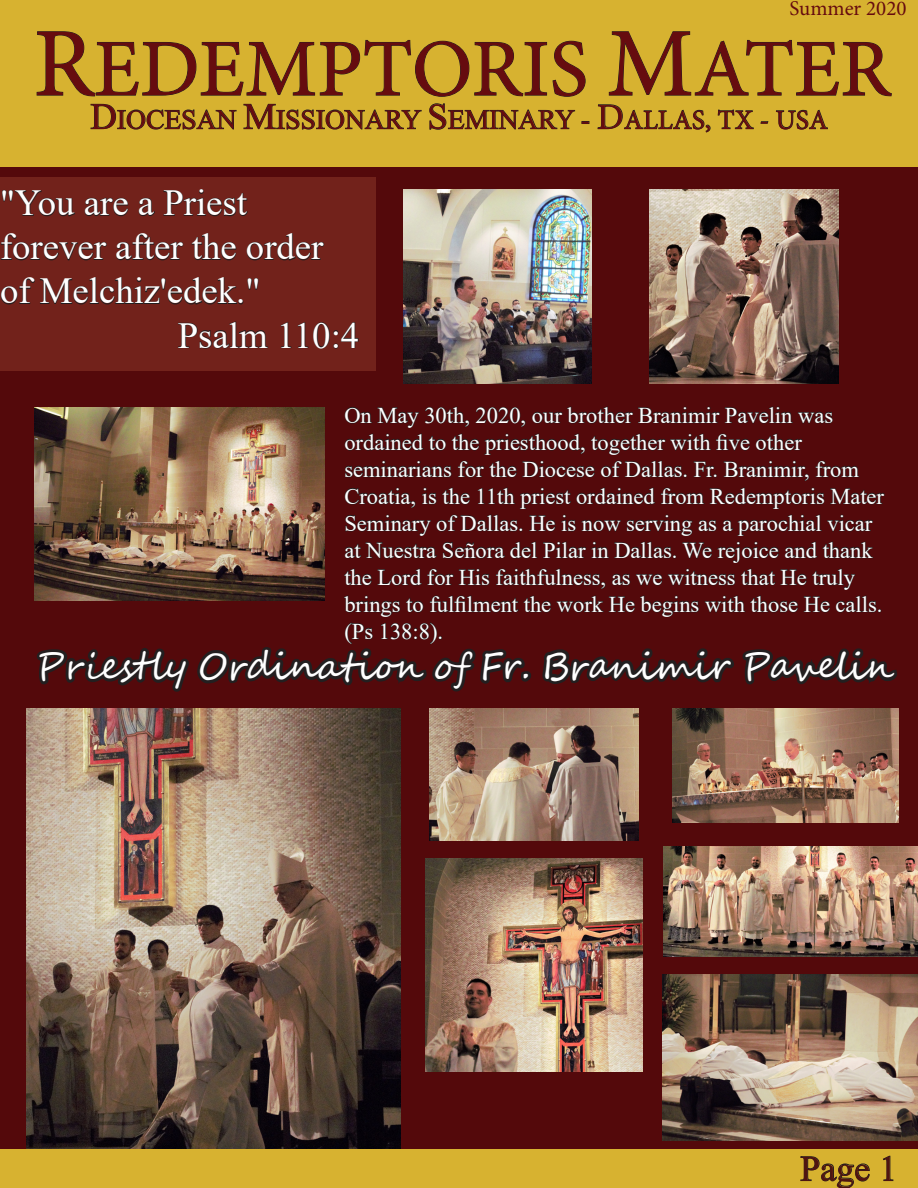
<style>
.page{position:relative;width:918px;height:1188px;background:#fff}
.page>*{position:absolute;margin:0;border:0;box-sizing:border-box;transform-origin:0 0}
.t1{font:81px "Minion Pro";color:#660c0f}
.t2{font:36.75px/44.1px "Times New Roman";color:#fff}
.t3{font:36.75px "Segoe Script";color:#fff}
.t4{font:36px "Times New Roman";color:#4f1410}
.t5{font:27.6px "Times New Roman";color:#660c0f}
.t6{font:22.5px/27px "Times New Roman";color:#fff}
.t7{font:21px "Minion Pro";color:#660c0f}
.s1{font-size:97.5px}
.s2{font-size:36.75px}
.s3{font-family:"Minion Pro";font-size:36.75px}
.s4{font-family:"Minion Pro"}
</style>
<div class="page">
<div style="left:0;top:166px;width:918px;height:1011px;background:#54090b"></div>
<img style="left:403px;top:190px;width:189px;height:194px">
<img style="left:650px;top:190px;width:188px;height:194px">
<img style="left:27px;top:708px;width:374px;height:441px">
<img style="left:429px;top:782px;width:209px;height:58px">
<img style="left:664px;top:846px;width:254px;height:110px">
<img style="left:425px;top:859px;width:217px;height:212px">
<div style="left:0;top:1149px;width:918px;height:39px;background:#d7b230"></div>
<div style="left:0;top:0;width:918px;height:166px;background:#d7b230"></div>
<svg style="left:36px;top:31px;width:550px;height:66px"></svg>
<svg style="left:609px;top:31px;width:283px;height:66px"></svg>
<svg style="left:90px;top:104px;width:147px;height:26px"></svg>
<svg style="left:243px;top:104px;width:179px;height:26px"></svg>
<svg style="left:429px;top:103px;width:146px;height:27px"></svg>
<svg style="left:582px;top:121px;width:7px;height:3px"></svg>
<svg style="left:597px;top:104px;width:114px;height:29px"></svg>
<svg style="left:718px;top:109px;width:36px;height:20px"></svg>
<svg style="left:776px;top:110px;width:52px;height:20px"></svg>
<img style="left:673px;top:782px;width:225px;height:41px">
<img style="left:662px;top:975px;width:256px;height:165px">
<div style="left:0;top:177px;width:376px;height:194px;background:#72221b"></div>
<svg style="left:2px;top:190px;width:73px;height:27px"></svg>
<svg style="left:84px;top:198px;width:44px;height:19px"></svg>
<svg style="left:138px;top:198px;width:17px;height:18px"></svg>
<svg style="left:163px;top:189px;width:85px;height:28px"></svg>
<svg style="left:1px;top:233px;width:106px;height:28px"></svg>
<svg style="left:116px;top:233px;width:68px;height:28px"></svg>
<svg style="left:191px;top:233px;width:45px;height:28px"></svg>
<svg style="left:246px;top:233px;width:78px;height:28px"></svg>
<svg style="left:0;top:277px;width:259px;height:28px"></svg>
<svg style="left:178px;top:321px;width:90px;height:28px"></svg>
<svg style="left:280px;top:322px;width:79px;height:27px"></svg>
<svg style="left:800px;top:1156px;width:70px;height:32px"></svg>
<svg style="left:883px;top:1155px;width:11px;height:26px"></svg>
<img style="left:32px;top:406px;width:867px;height:376px">
<p class="t7" style="left:790px;top:-6px;width:118px">Summer 2020</p>
<p class="t1" style="left:33px;top:15px;width:859px"><span class="s1">R</span>EDEMPTORIS <span class="s1">M</span>ATER</p>
<p class="t5" style="left:90px;top:100px;width:739px"><span class="s2">D</span>IOCESAN <span class="s2">M</span>ISSIONARY <span class="s2">S</span>EMINARY - <span class="s3">D</span><span class="s4">ALLAS, TX - USA</span></p>
<p class="t2" style="left:0;top:180px;width:325px">"You are a Priest forever after the order of Melchiz'edek."</p>
<p class="t2" style="left:178px;top:312px;width:183px">Psalm 110:4</p>
<p class="t6" style="left:344px;top:401px;width:490px">On May 30th, 2020, our brother Branimir Pavelin was ordained to the priesthood, together with five other</p>
<p class="t6" style="left:344px;top:455px;width:541px">seminarians for the Diocese of Dallas. Fr. Branimir, from Croatia, is the 11th priest ordained from Redemptoris Mater Seminary of Dallas. He is now serving as a parochial vicar at Nuestra Señora del Pilar in Dallas. We rejoice and thank the Lord for His faithfulness, as we witness that He truly brings to fulfilment the work He begins with those He calls. (Ps 138:8).</p>
<p class="t3" style="left:36px;top:636px;width:860px">Priestly Ordination of Fr. Branimir Pavelin</p>
<p class="t4" style="left:800px;top:1143px;width:98px">Page 1</p>
</div>
